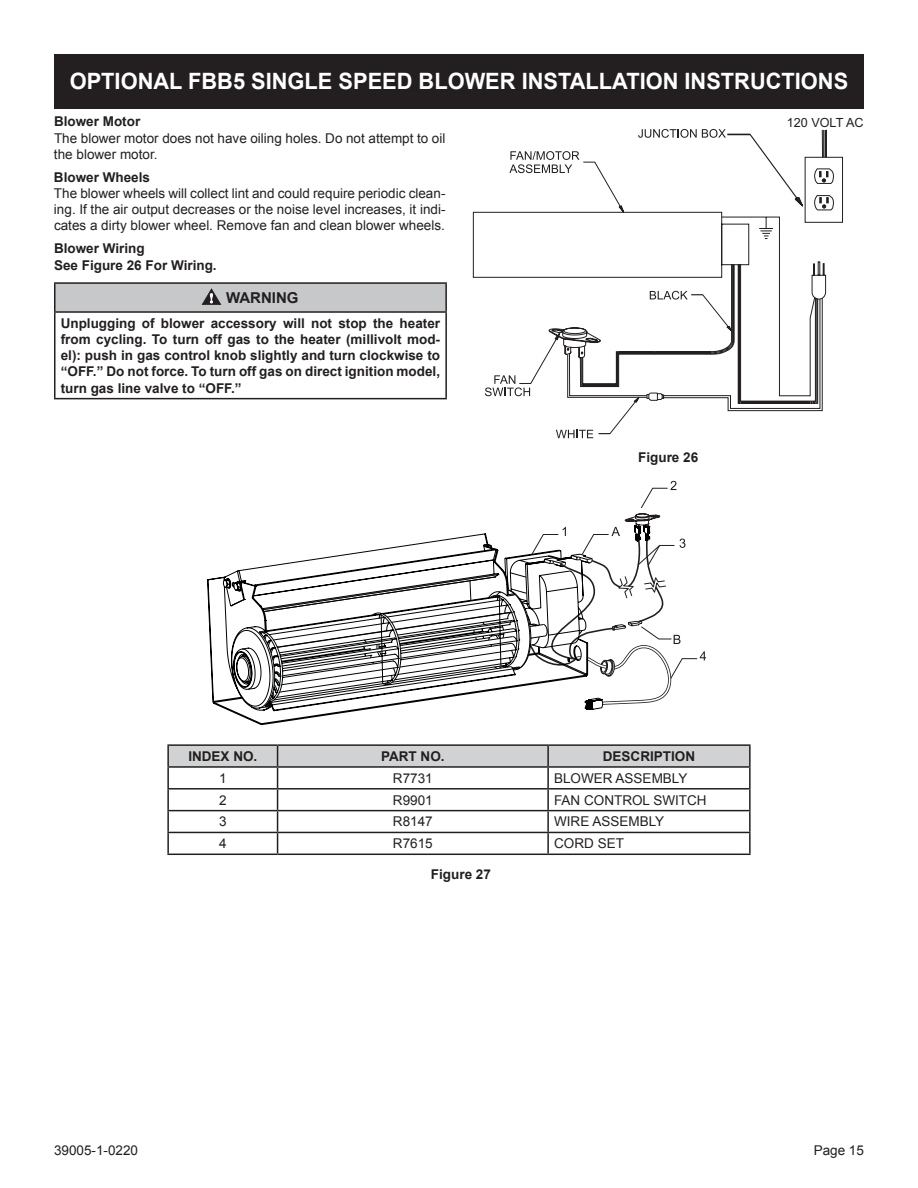
<style>
.page{position:relative;width:918px;height:1188px;background:#fff}
.page>*{position:absolute;margin:0;border:0;box-sizing:border-box;transform-origin:0 0}
.t1{font:700 22.5px "Arial";color:#fff}
.t2{font:700 15px "Arial";color:#231f20}
.t3{font:13.5px/16.2px "Arial";color:#231f20}
.t4{font:700 13.5px/16.2px "Arial";color:#231f20}
.t5{font:12.6px "Arial";color:#231f20}
</style>
<div class="page">
<div style="left:54px;top:54px;width:810px;height:54px;background:#231f20"></div>
<div style="left:55px;top:283px;width:391px;height:29px;background:#c7c8ca"></div>
<hr style="left:54px;top:282px;width:393px;height:2px;background:#231f20">
<hr style="left:54px;top:284px;width:2px;height:27px;background:#231f20">
<hr style="left:445px;top:284px;width:2px;height:27px;background:#231f20">
<hr style="left:54px;top:311px;width:393px;height:2px;background:#231f20">
<hr style="left:54px;top:313px;width:2px;height:85px;background:#231f20">
<hr style="left:445px;top:313px;width:2px;height:85px;background:#231f20">
<hr style="left:54px;top:398px;width:393px;height:1px;background:#231f20">
<svg style="left:202px;top:289px;width:19px;height:15px"></svg>
<svg style="left:207px;top:533px;width:282px;height:192px"></svg>
<svg style="left:213px;top:544px;width:315px;height:164px"></svg>
<svg style="left:528px;top:481px;width:178px;height:229px"></svg>
<svg style="left:473px;top:129px;width:354px;height:149px"></svg>
<svg style="left:509px;top:151px;width:120px;height:69px"></svg>
<svg style="left:567px;top:168px;width:267px;height:131px"></svg>
<svg style="left:819px;top:171px;width:9px;height:11px"></svg>
<svg style="left:820px;top:197px;width:8px;height:11px"></svg>
<svg style="left:580px;top:217px;width:243px;height:194px"></svg>
<svg style="left:485px;top:264px;width:333px;height:174px"></svg>
<hr style="left:167px;top:744px;width:111px;height:2px;background:#231f20">
<hr style="left:167px;top:746px;width:2px;height:20px;background:#231f20">
<hr style="left:278px;top:744px;width:270px;height:2px;background:#231f20">
<hr style="left:548px;top:744px;width:203px;height:2px;background:#231f20">
<hr style="left:749px;top:746px;width:2px;height:20px;background:#231f20">
<hr style="left:167px;top:766px;width:111px;height:2px;background:#231f20">
<hr style="left:167px;top:768px;width:2px;height:20px;background:#231f20">
<hr style="left:548px;top:766px;width:203px;height:2px;background:#231f20">
<hr style="left:749px;top:768px;width:2px;height:20px;background:#231f20">
<hr style="left:167px;top:788px;width:111px;height:2px;background:#231f20">
<hr style="left:167px;top:790px;width:2px;height:20px;background:#231f20">
<hr style="left:548px;top:788px;width:203px;height:2px;background:#231f20">
<hr style="left:749px;top:790px;width:2px;height:20px;background:#231f20">
<hr style="left:167px;top:810px;width:111px;height:1px;background:#231f20">
<hr style="left:167px;top:811px;width:2px;height:21px;background:#231f20">
<hr style="left:548px;top:810px;width:203px;height:1px;background:#231f20">
<hr style="left:749px;top:811px;width:2px;height:21px;background:#231f20">
<hr style="left:167px;top:832px;width:111px;height:1px;background:#231f20">
<hr style="left:167px;top:833px;width:2px;height:21px;background:#231f20">
<svg style="left:168px;top:745px;width:582px;height:109px"></svg>
<hr style="left:548px;top:832px;width:203px;height:1px;background:#231f20">
<hr style="left:547px;top:833px;width:2px;height:21px;background:#231f20">
<hr style="left:749px;top:833px;width:2px;height:21px;background:#231f20">
<hr style="left:167px;top:854px;width:111px;height:1px;background:#231f20">
<hr style="left:278px;top:854px;width:270px;height:1px;background:#231f20">
<hr style="left:548px;top:854px;width:203px;height:1px;background:#231f20">
<h1 class="t1" style="left:70px;top:67px;width:780px">OPTIONAL FBB5 SINGLE SPEED BLOWER INSTALLATION INSTRUCTIONS</h1>
<p class="t4" style="left:54px;top:114px;width:88px">Blower Motor</p>
<p class="t3" style="left:54px;top:130px;width:393px">The blower motor does not have oiling holes. Do not attempt to oil the blower motor.</p>
<p class="t4" style="left:54px;top:169px;width:98px">Blower Wheels</p>
<p class="t3" style="left:54px;top:185px;width:393px;text-align:justify">The blower wheels will collect lint and could require periodic clean&shy;ing. If the air output decreases or the noise level increases, it indi&shy;cates a dirty blower wheel. Remove fan and clean blower wheels.</p>
<p class="t4" style="left:54px;top:241px;width:164px">Blower Wiring<br>See Figure 26 For Wiring.</p>
<p class="t2" style="left:226px;top:288px;width:12px">WARNING</p>
<p class="t4" style="left:61px;top:315px;width:381px;text-align:justify">Unplugging of blower accessory will not stop the heater from cycling. To turn off gas to the heater (millivolt mod&shy;el): push in gas control knob slightly and turn clockwise to “OFF.” Do not force. To turn off gas on direct ignition model, turn gas line valve to “OFF.”</p>
<p class="t5" style="left:787px;top:115px;width:78px">120 VOLT AC</p>
<p class="t4" style="left:638px;top:449px;width:62px">Figure 26</p>
<p class="t4" style="left:188px;top:749px;width:10px">INDEX</p>
<p class="t4" style="left:233px;top:749px;width:26px">NO .</p>
<p class="t4" style="left:381px;top:749px;width:19px">PART</p>
<p class="t4" style="left:421px;top:749px;width:26px">NO .</p>
<p class="t4" style="left:603px;top:749px;width:10px">DESCRI</p>
<p class="t4" style="left:654px;top:749px;width:18px">PTION</p>
<p class="t3" style="left:219px;top:770px;width:9px">1</p>
<p class="t3" style="left:393px;top:770px;width:41px">R7731</p>
<p class="t3" style="left:554px;top:770px;width:135px">BLOWER ASSEMBLY</p>
<p class="t3" style="left:219px;top:792px;width:9px">2</p>
<p class="t3" style="left:393px;top:792px;width:41px">R9901</p>
<p class="t3" style="left:554px;top:792px;width:154px">FAN CONTROL SWITCH</p>
<p class="t3" style="left:219px;top:814px;width:9px">3</p>
<p class="t3" style="left:393px;top:814px;width:41px">R8147</p>
<p class="t3" style="left:554px;top:814px;width:112px">WIRE ASSEMBLY</p>
<p class="t3" style="left:219px;top:836px;width:9px">4</p>
<p class="t3" style="left:393px;top:836px;width:41px">R7615</p>
<p class="t3" style="left:554px;top:836px;width:71px">CORD SET</p>
<p class="t4" style="left:431px;top:866px;width:62px">Figure 27</p>
<p class="t3" style="left:54px;top:1143px;width:86px">39005-1-0220</p>
<p class="t3" style="left:814px;top:1143px;width:52px">Page 15</p>
</div>
